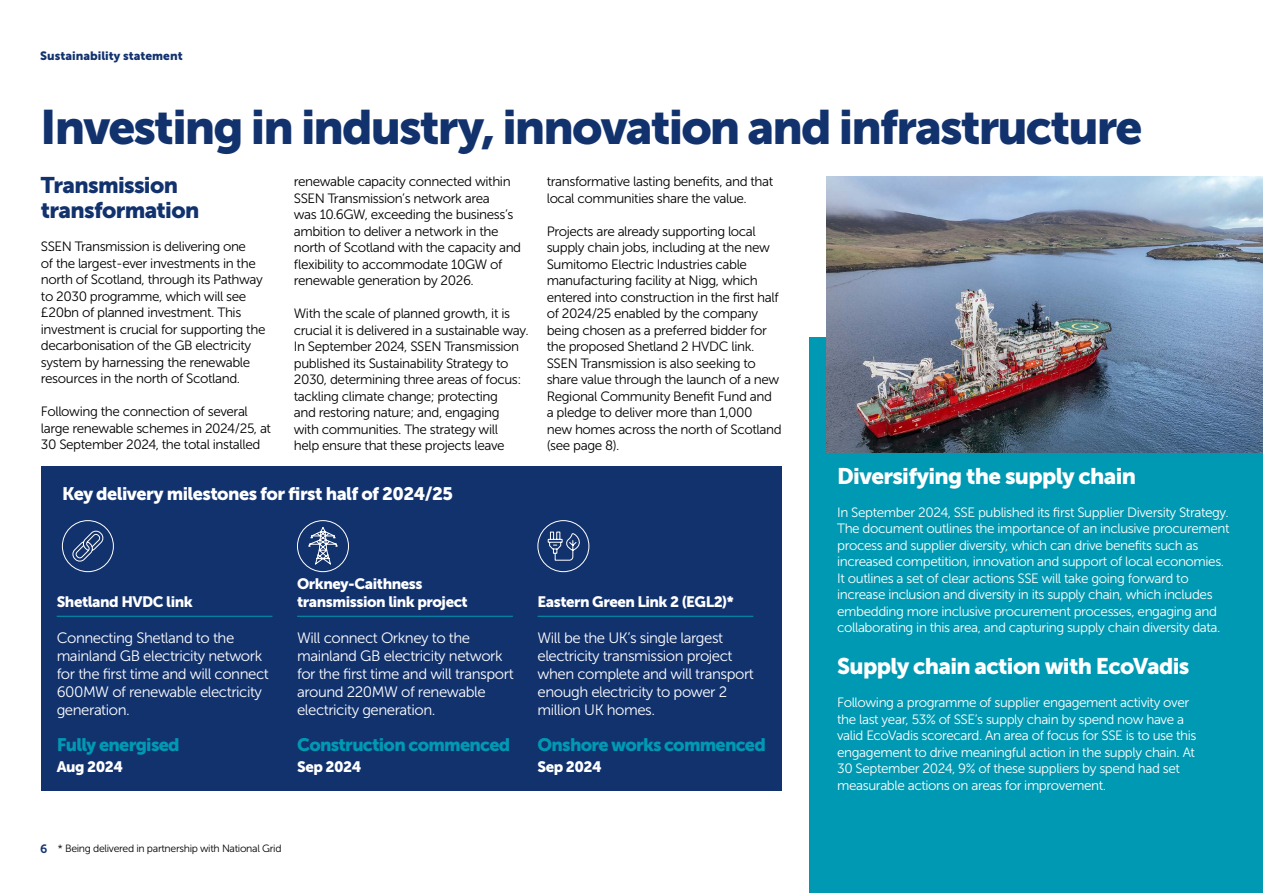
<style>
.page{position:relative;width:1263px;height:893px;background:#fff}
.page>*{position:absolute;margin:0;border:0;box-sizing:border-box;transform-origin:0 0}
.t1{font:48px "Museo Sans 900";letter-spacing:-.04em;color:#12326e}
.t2{font:22.5px "Museo Sans 900";letter-spacing:-.03em;color:#fff}
.t3{font:22.5px/25.5px "Museo Sans 900";letter-spacing:-.03em;color:#12326e}
.t4{font:18px "Museo Sans 900";letter-spacing:-.04em;color:#0099b3}
.t5{font:18px "Museo Sans 900";letter-spacing:-.03em;color:#fff}
.t6{font:15px/18px "Museo Sans 300";letter-spacing:-.03em;color:#fff}
.t7{font:15px/18px "Museo Sans 900";letter-spacing:-.03em;color:#fff}
.t8{font:13.5px/16.5px "Museo Sans 300";letter-spacing:-.03em;color:#000}
.t9{font:13.5px/16.5px "Museo Sans 300";letter-spacing:-.03em;color:#fff}
.t10{font:12px "Museo Sans 900";color:#12326e}
.t11{font:12px "Museo Sans 700";color:#12326e}
.t12{font:10.5px "Museo Sans 300";letter-spacing:-.03em;color:#000}
</style>
<div class="page">
<div style="left:810px;top:338px;width:453px;height:555px;background:#0099b3"></div>
<img style="left:826px;top:176px;width:437px;height:276px">
<div style="left:41px;top:467px;width:741px;height:324px;background:#12326e"></div>
<hr style="left:57px;top:616px;width:215px;height:1px;background:#0099b3">
<hr style="left:297px;top:616px;width:216px;height:1px;background:#0099b3">
<hr style="left:537px;top:616px;width:216px;height:1px;background:#0099b3">
<svg style="left:537px;top:520px;width:53px;height:52px"></svg>
<svg style="left:62px;top:520px;width:52px;height:52px"></svg>
<svg style="left:297px;top:520px;width:52px;height:52px"></svg>
<p class="t10" style="left:40px;top:49px;width:144px">Sustainability statement</p>
<h1 class="t1" style="left:40px;top:100px;width:1104px">Investing in industry, innovation and infrastructure</h1>
<h2 class="t3" style="left:41px;top:172px;width:160px">Transmission transformation</h2>
<p class="t8" style="left:41px;top:239px;width:226px">SSEN Transmission is delivering one<br>of the largest-ever investments in the north of Scotland, through its Pathway to 2030 programme, which will see £20bn of planned investment. This investment is crucial for supporting the decarbonisation of the GB electricity system by harnessing the renewable resources in the north of Scotland.</p>
<p class="t8" style="left:41px;top:404px;width:232px">Following the connection of several large renewable schemes in 2024/25, at<br>30 September 2024, the total installed</p>
<p class="t8" style="left:294px;top:173px;width:229px">renewable capacity connected within SSEN Transmission’s network area<br>was 10.6GW, exceeding the business’s ambition to deliver a network in the north of Scotland with the capacity and flexibility to accommodate 10GW of renewable generation by 2026.</p>
<p class="t8" style="left:294px;top:305px;width:236px">With the scale of planned growth, it is crucial it is delivered in a sustainable way.<br>In September 2024, SSEN Transmission published its Sustainability Strategy to 2030, determining three areas of focus: tackling climate change; protecting<br>and restoring nature; and, engaging<br>with communities. The strategy will<br>help ensure that these projects leave</p>
<h3 class="t5" style="left:62px;top:483px;width:392px">Key delivery milestones for first half of 2024/25</h3>
<p class="t8" style="left:547px;top:173px;width:228px">transformative lasting benefits, and that local communities share the value.</p>
<p class="t8" style="left:547px;top:223px;width:236px">Projects are already supporting local supply chain jobs, including at the new Sumitomo Electric Industries cable manufacturing facility at Nigg, which entered into construction in the first half of 2024/25 enabled by the company being chosen as a preferred bidder for the proposed Shetland 2 HVDC link.<br>SSEN Transmission is also seeking to share value through the launch of a new Regional Community Benefit Fund and a pledge to deliver more than 1,000<br>new homes across the north of Scotland (see page 8).</p>
<p class="t7" style="left:57px;top:592px;width:138px">Shetland HVDC link</p>
<p class="t6" style="left:57px;top:629px;width:214px">Connecting Shetland to the mainland GB electricity network for the first time and will connect<br>600MW of renewable electricity generation.</p>
<h3 class="t4" style="left:57px;top:734px;width:124px">Fully energised</h3>
<p class="t7" style="left:57px;top:757px;width:68px">Aug 2024</p>
<p class="t7" style="left:297px;top:574px;width:172px">Orkney-Caithness transmission link project</p>
<p class="t6" style="left:297px;top:628px;width:218px">Will connect Orkney to the mainland GB electricity network for the first time and will transport around 220MW of renewable electricity generation.</p>
<h3 class="t4" style="left:297px;top:734px;width:215px">Construction commenced</h3>
<p class="t7" style="left:297px;top:757px;width:66px">Sep 2024</p>
<p class="t7" style="left:537px;top:592px;width:198px">Eastern Green Link 2 (EGL2)*</p>
<p class="t6" style="left:537px;top:629px;width:218px">Will be the UK’s single largest electricity transmission project when complete and will transport enough electricity to power 2 million UK homes.</p>
<h3 class="t4" style="left:537px;top:734px;width:230px">Onshore works commenced</h3>
<p class="t7" style="left:537px;top:757px;width:66px">Sep 2024</p>
<p class="t11" style="left:40px;top:842px;width:9px">6</p>
<p class="t12" style="left:58px;top:843px;width:225px">* Being delivered in partnership with National Grid</p>
<h2 class="t2" style="left:837px;top:463px;width:300px">Diversifying the supply chain</h2>
<p class="t9" style="left:837px;top:504px;width:394px">In September 2024, SSE published its first Supplier Diversity Strategy.<br>The document outlines the importance of an inclusive procurement process and supplier diversity, which can drive benefits such as increased competition, innovation and support of local economies.<br>It outlines a set of clear actions SSE will take going forward to increase inclusion and diversity in its supply chain, which includes embedding more inclusive procurement processes, engaging and collaborating in this area, and capturing supply chain diversity data.</p>
<h2 class="t2" style="left:837px;top:654px;width:354px">Supply chain action with EcoVadis</h2>
<p class="t9" style="left:837px;top:694px;width:361px">Following a programme of supplier engagement activity over the last year, 53% of SSE’s supply chain by spend now have a valid EcoVadis scorecard. An area of focus for SSE is to use this engagement to drive meaningful action in the supply chain. At 30 September 2024, 9% of these suppliers by spend had set measurable actions on areas for improvement.</p>
</div>
